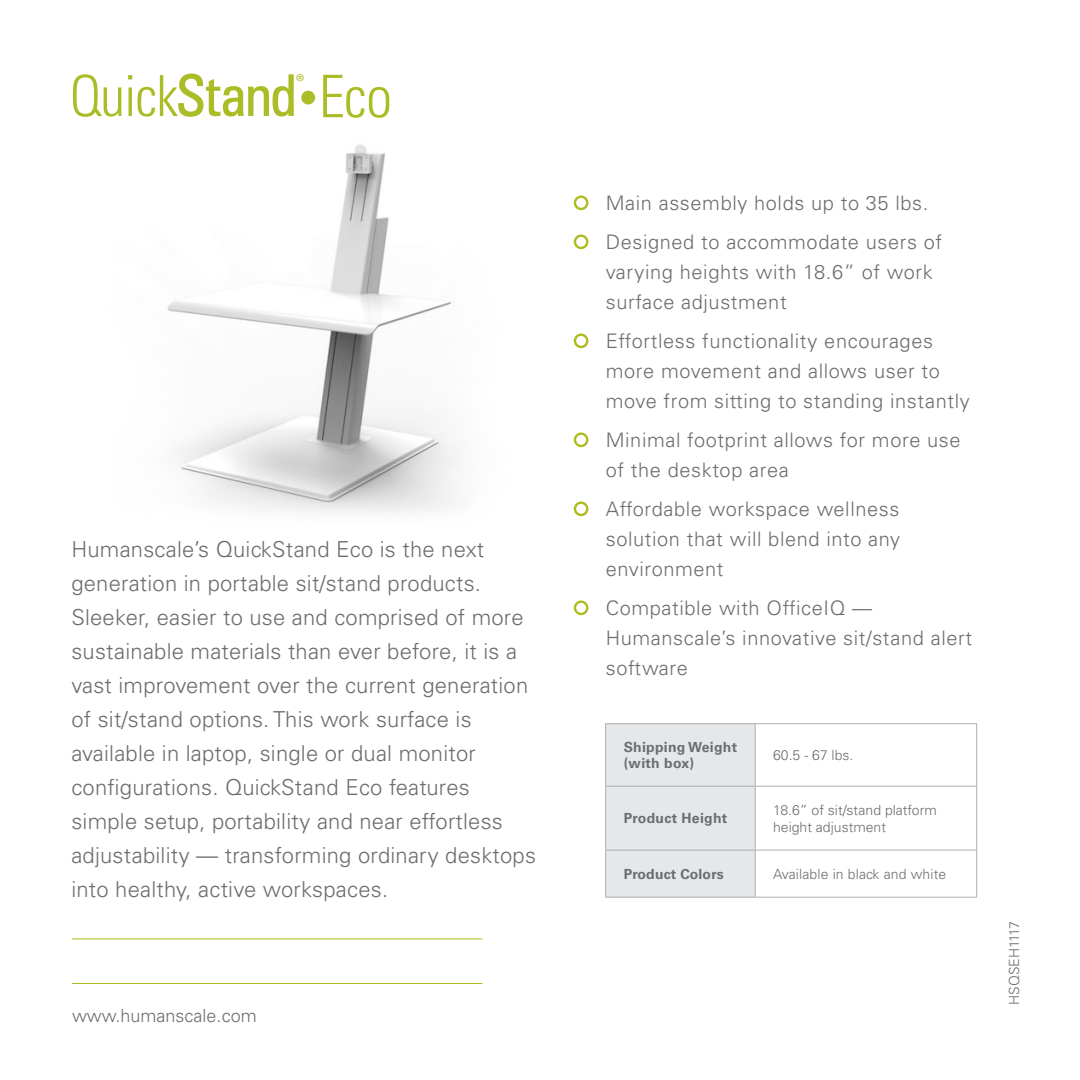
<style>
.page{position:relative;width:1080px;height:1080px;background:#fff}
.page>*{position:absolute;margin:0;border:0;box-sizing:border-box;transform-origin:0 0}
.t1{font:300 22px/34px "Univers";letter-spacing:.01em;color:#6c6d70}
.t2{font:300 20px/30px "Univers";letter-spacing:.03em;color:#6c6d70}
.t3{font:300 18px "Univers";color:#6c6d70}
.t4{font:300 14px/16.8px "Univers";color:#6c6d70}
.t5{font:700 14px/16px "Univers";letter-spacing:.02em;color:#6c6d70}
</style>
<div class="page">
<img style="left:72px;top:73px;width:517px;height:444px">
<hr style="left:72px;top:938px;width:410px;height:1px;background:#aebc21">
<hr style="left:72px;top:983px;width:410px;height:1px;background:#aebc21">
<hr style="left:129px;top:87px;width:3px;height:29px;background:#aabd26">
<svg style="left:128px;top:75px;width:4px;height:4px"></svg>
<svg style="left:73px;top:74px;width:48px;height:43px"></svg>
<div style="left:301px;top:91px;width:14px;height:14px;background:#aabd26;border-radius:50%"></div>
<svg style="left:323px;top:75px;width:66px;height:43px"></svg>
<svg style="left:138px;top:74px;width:166px;height:43px"></svg>
<svg style="left:575px;top:197px;width:12px;height:12px"></svg>
<div style="left:574px;top:195px;width:14px;height:15px;border:2px solid #aebc21;border-radius:50%"></div>
<svg style="left:575px;top:236px;width:12px;height:12px"></svg>
<div style="left:574px;top:234px;width:14px;height:15px;border:2px solid #aebc21;border-radius:50%"></div>
<svg style="left:575px;top:335px;width:12px;height:12px"></svg>
<div style="left:574px;top:333px;width:14px;height:15px;border:2px solid #aebc21;border-radius:50%"></div>
<svg style="left:575px;top:434px;width:12px;height:12px"></svg>
<div style="left:574px;top:432px;width:14px;height:15px;border:2px solid #aebc21;border-radius:50%"></div>
<svg style="left:575px;top:503px;width:12px;height:12px"></svg>
<div style="left:574px;top:501px;width:14px;height:15px;border:2px solid #aebc21;border-radius:50%"></div>
<svg style="left:575px;top:602px;width:12px;height:12px"></svg>
<div style="left:574px;top:600px;width:14px;height:15px;border:2px solid #aebc21;border-radius:50%"></div>
<div style="left:606px;top:724px;width:149px;height:173px;background:#e6e7e9"></div>
<hr style="left:755px;top:723px;width:222px;height:1px;background:#acadb1">
<hr style="left:976px;top:724px;width:1px;height:62px;background:#acadb1">
<hr style="left:755px;top:786px;width:222px;height:1px;background:#acadb1">
<hr style="left:976px;top:786px;width:1px;height:64px;background:#acadb1">
<hr style="left:755px;top:850px;width:222px;height:1px;background:#acadb1">
<hr style="left:976px;top:850px;width:1px;height:47px;background:#acadb1">
<hr style="left:755px;top:897px;width:222px;height:1px;background:#acadb1">
<hr style="left:605px;top:724px;width:1px;height:62px;background:#acadb1">
<hr style="left:605px;top:723px;width:150px;height:1px;background:#acadb1">
<hr style="left:605px;top:786px;width:150px;height:1px;background:#acadb1">
<hr style="left:605px;top:786px;width:1px;height:64px;background:#acadb1">
<hr style="left:755px;top:724px;width:1px;height:62px;background:#acadb1">
<hr style="left:755px;top:786px;width:1px;height:64px;background:#acadb1">
<hr style="left:755px;top:850px;width:1px;height:47px;background:#acadb1">
<hr style="left:605px;top:850px;width:150px;height:1px;background:#acadb1">
<hr style="left:605px;top:850px;width:1px;height:47px;background:#acadb1">
<hr style="left:605px;top:897px;width:150px;height:1px;background:#acadb1">
<p class="t1" style="left:71px;top:533px;width:466px">Humanscale’s QuickStand Eco is the next generation in portable sit/stand products.<br>Sleeker, easier to use and comprised of more sustainable materials than ever before, it is a vast improvement over the current generation of sit/stand options. This work surface is available in laptop, single or dual monitor configurations. QuickStand Eco features simple setup, portability and near effortless adjustability — transforming ordinary desktops into healthy, active workspaces.</p>
<p class="t3" style="left:72px;top:1005px;width:186px">www.humanscale.com</p>
<p class="t2" style="left:606px;top:188px;width:324px">Main assembly holds up to 35 lbs.</p>
<p class="t2" style="left:606px;top:227px;width:338px">Designed to accommodate users of varying heights with 18.6” of work surface adjustment</p>
<p class="t2" style="left:606px;top:326px;width:366px">Effortless functionality encourages more movement and allows user to move from sitting to standing instantly</p>
<p class="t2" style="left:606px;top:425px;width:356px">Minimal footprint allows for more use of the desktop area</p>
<p class="t2" style="left:606px;top:494px;width:296px;text-align:justify">Affordable workspace wellness solution that will blend into any environment</p>
<p class="t2" style="left:606px;top:593px;width:368px">Compatible with OfficeIQ —<br>Humanscale’s innovative sit/stand alert software</p>
<p class="t5" style="left:624px;top:739px;width:115px">Shipping Weight (with box)</p>
<p class="t4" style="left:773px;top:747px;width:82px">60.5 - 67 lbs.</p>
<p class="t5" style="left:624px;top:811px;width:105px">Product Height</p>
<p class="t4" style="left:773px;top:802px;width:165px">18.6” of sit/stand platform height adjustment</p>
<p class="t5" style="left:624px;top:866px;width:102px">Product Colors</p>
<p class="t4" style="left:773px;top:866px;width:175px">Available in black and white</p>
<p class="t4" style="left:1006px;top:1005px;width:85px;rotate:-90deg">HSQSEH1117</p>
</div>
